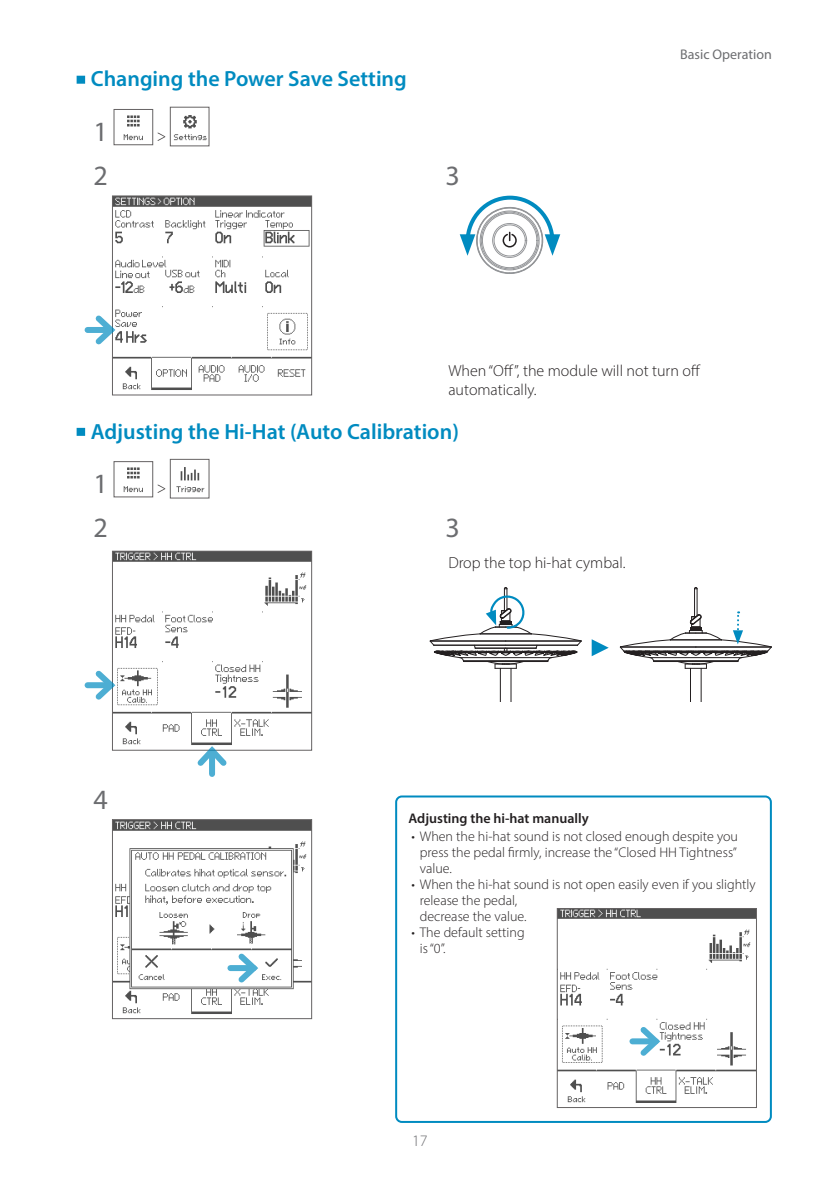
<style>
.page{position:relative;width:840px;height:1191px;background:#fff}
.page>*{position:absolute;margin:0;border:0;box-sizing:border-box;transform-origin:0 0}
.t1{font:28px "Myriad Pro";color:#6c6d70}
.t2{font:600 22px "Myriad Pro";color:#008bc0}
.t3{font:300 16px/19.2px "Myriad Pro";color:#231f20}
.t4{font:300 16px "Myriad Pro";color:#6c6d70}
.t5{font:300 14px/16px "Myriad Pro";color:#231f20}
.t6{font:600 14px "Myriad Pro";color:#231f20}
.t7{font:14px "Myriad Pro";color:#6c6d70}
</style>
<div class="page">
<svg style="left:77px;top:76px;width:9px;height:8px"></svg>
<svg style="left:113px;top:109px;width:41px;height:37px"></svg>
<svg style="left:169px;top:106px;width:41px;height:41px"></svg>
<svg style="left:77px;top:428px;width:9px;height:8px"></svg>
<svg style="left:113px;top:461px;width:41px;height:37px"></svg>
<svg style="left:169px;top:458px;width:41px;height:41px"></svg>
<svg style="left:112px;top:195px;width:200px;height:201px"></svg>
<div style="left:87px;top:327px;width:24px;height:6px;background:#4daed3"></div>
<svg style="left:95px;top:314px;width:22px;height:31px"></svg>
<svg style="left:459px;top:195px;width:101px;height:79px"></svg>
<div style="left:395px;top:795px;width:376px;height:328px;border:2px solid #008bc0;border-radius:6px"></div>
<svg style="left:112px;top:550px;width:200px;height:201px"></svg>
<svg style="left:556px;top:908px;width:201px;height:200px"></svg>
<svg style="left:112px;top:819px;width:200px;height:200px"></svg>
<div style="left:87px;top:682px;width:24px;height:6px;background:#4daed3"></div>
<svg style="left:90px;top:669px;width:27px;height:32px"></svg>
<div style="left:632px;top:1038px;width:23px;height:6px;background:#4daed3"></div>
<svg style="left:634px;top:1025px;width:28px;height:32px"></svg>
<div style="left:230px;top:965px;width:24px;height:6px;background:#4daed3"></div>
<svg style="left:233px;top:952px;width:27px;height:31px"></svg>
<div style="left:209px;top:750px;width:6px;height:24px;background:#4daed3"></div>
<svg style="left:196px;top:744px;width:31px;height:27px"></svg>
<hr style="left:689px;top:668px;width:1px;height:34px;background:#231f20">
<hr style="left:700px;top:668px;width:1px;height:34px;background:#231f20">
<hr style="left:499px;top:668px;width:1px;height:34px;background:#231f20">
<hr style="left:510px;top:668px;width:1px;height:34px;background:#231f20">
<svg style="left:429px;top:587px;width:152px;height:82px"></svg>
<svg style="left:619px;top:587px;width:152px;height:82px"></svg>
<svg style="left:591px;top:639px;width:17px;height:17px"></svg>
<h2 class="t2" style="left:91px;top:65px;width:317px">Changing the Power Save Setting</h2>
<h1 class="t1" style="left:93px;top:114px;width:16px">1</h1>
<p class="t3" style="left:157px;top:126px;width:11px">&gt;</p>
<h1 class="t1" style="left:93px;top:159px;width:16px">2</h1>
<h1 class="t1" style="left:445px;top:159px;width:16px">3</h1>
<p class="t7" style="left:679px;top:45px;width:93px">Basic Operation</p>
<p class="t3" style="left:448px;top:361px;width:253px">When “Off”, the module will not turn off automatically.</p>
<h2 class="t2" style="left:91px;top:417px;width:369px">Adjusting the Hi-Hat (Auto Calibration)</h2>
<h1 class="t1" style="left:93px;top:466px;width:16px">1</h1>
<p class="t3" style="left:157px;top:478px;width:11px">&gt;</p>
<h1 class="t1" style="left:93px;top:511px;width:16px">2</h1>
<h1 class="t1" style="left:93px;top:782px;width:16px">4</h1>
<h1 class="t1" style="left:445px;top:511px;width:16px">3</h1>
<p class="t3" style="left:448px;top:553px;width:177px">Drop the top hi-hat cymbal.</p>
<p class="t6" style="left:408px;top:809px;width:182px">Adjusting the hi-hat manually</p>
<p class="t5" style="left:419px;top:828px;width:319px;text-align:justify;text-indent:-8px">• When the hi-hat sound is not closed enough despite you press the pedal firmly, increase the “Closed HH Tightness” value.</p>
<p class="t5" style="left:419px;top:876px;width:337px;text-indent:-8px">• When the hi-hat sound is not open easily even if you slightly release the pedal,<br>decrease the value.</p>
<p class="t5" style="left:419px;top:924px;width:106px;text-indent:-8px">• The default setting is “0”.</p>
<p class="t4" style="left:412px;top:1131px;width:17px">17</p>
</div>
